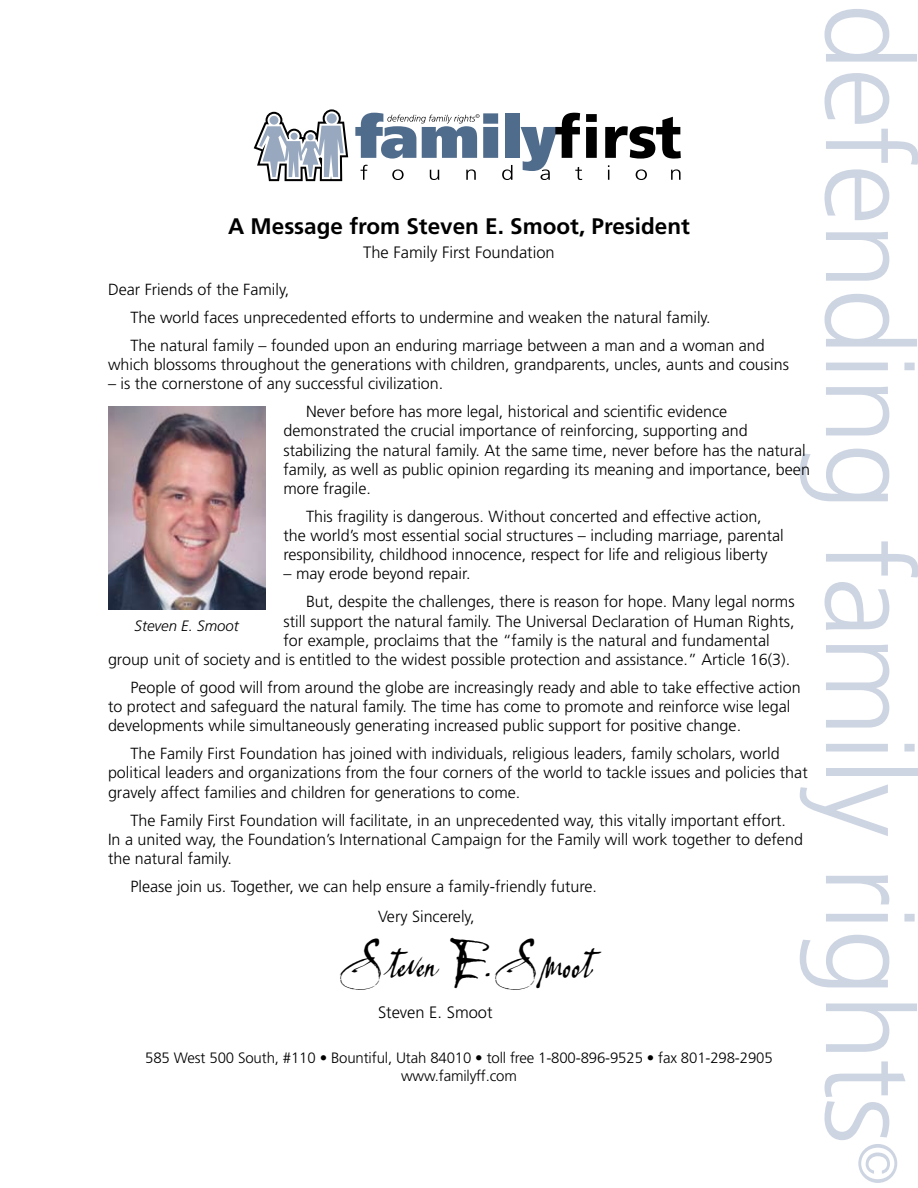
<style>
.page{position:relative;width:918px;height:1188px;background:#fff}
.page>*{position:absolute;margin:0;border:0;box-sizing:border-box;transform-origin:0 0}
.t1{font:300 121.5px "Frutiger";letter-spacing:-.02em;color:#ced5e2}
.t2{font:300 54px "Frutiger";color:#ced5e2}
.t3{font:46.5px "Lassigue D Mato";letter-spacing:-.025em;color:#000}
.t4{font:700 22.5px "Frutiger";color:#000}
.t5{font:300 16.5px "Frutiger";color:#000}
.t6{font:300 16.2px/19.2px "Frutiger";color:#000}
.t7{font:300 15px/18px "Frutiger";letter-spacing:-.01em;color:#000;text-align:center}
.t8{font:italic 300 15px "Frutiger";color:#000}
</style>
<div class="page">
<div style="left:505px;top:113px;width:15px;height:45px;background:#506c8c"></div>
<svg style="left:605px;top:117px;width:76px;height:42px"></svg>
<svg style="left:361px;top:165px;width:7px;height:15px"></svg>
<svg style="left:392px;top:169px;width:12px;height:11px"></svg>
<svg style="left:430px;top:170px;width:9px;height:10px"></svg>
<svg style="left:466px;top:169px;width:10px;height:11px"></svg>
<svg style="left:502px;top:165px;width:10px;height:15px"></svg>
<svg style="left:521px;top:113px;width:76px;height:67px"></svg>
<svg style="left:608px;top:165px;width:1px;height:15px"></svg>
<svg style="left:636px;top:169px;width:11px;height:11px"></svg>
<svg style="left:671px;top:169px;width:10px;height:11px"></svg>
<svg style="left:254px;top:109px;width:94px;height:72px"></svg>
<svg style="left:355px;top:113px;width:143px;height:46px"></svg>
<img style="left:108px;top:406px;width:158px;height:204px">
<h1 class="t1" style="left:937px;top:3px;width:1143px;rotate:90deg">defending family rights</h1>
<h2 class="t2" style="left:908px;top:1142px;width:45px;rotate:90deg">©</h2>
<h3 class="t4" style="left:228px;top:212px;width:463px">A Message from Steven E. Smoot, President</h3>
<p class="t5" style="left:363px;top:242px;width:193px">The Family First Foundation</p>
<p class="t6" style="left:130px;top:275px;width:636px;line-height:28.2px;text-indent:-22px">Dear Friends of the Family,<br>The world faces unprecedented efforts to undermine and weaken the natural family.<br>The natural family – founded upon an enduring marriage between a man and a woman and</p>
<p class="t6" style="left:108px;top:355px;width:683px">which blossoms throughout the generations with children, grandparents, uncles, aunts and cousins</p>
<p class="t6" style="left:306px;top:369px;width:423px;line-height:28.2px;text-indent:-198px">– is the cornerstone of any successful civilization.<br>Never before has more legal, historical and scientific evidence</p>
<p class="t6" style="left:284px;top:421px;width:528px">demonstrated the crucial importance of reinforcing, supporting and stabilizing the natural family. At the same time, never before has the natural family, as well as public opinion regarding its meaning and importance, been more fragile.</p>
<p class="t6" style="left:284px;top:507px;width:502px;text-indent:22px">This fragility is dangerous. Without concerted and effective action, the world’s most essential social structures – including marriage, parental responsibility, childhood innocence, respect for life and religious liberty</p>
<p class="t6" style="left:306px;top:560px;width:490px;line-height:28.2px;text-indent:-22px">– may erode beyond repair.<br>But, despite the challenges, there is reason for hope. Many legal norms</p>
<p class="t6" style="left:284px;top:611px;width:512px">still support the natural family. The Universal Declaration of Human Rights,</p>
<p class="t6" style="left:284px;top:630px;width:488px">for example, proclaims that the “family is the natural and fundamental</p>
<p class="t6" style="left:108px;top:650px;width:684px">group unit of society and is entitled to the widest possible protection and assistance.” Article 16(3).</p>
<p class="t6" style="left:108px;top:678px;width:694px;text-indent:22px">People of good will from around the globe are increasingly ready and able to take effective action to protect and safeguard the natural family. The time has come to promote and reinforce wise legal developments while simultaneously generating increased public support for positive change.</p>
<p class="t6" style="left:108px;top:744px;width:701px;text-indent:22px">The Family First Foundation has joined with individuals, religious leaders, family scholars, world political leaders and organizations from the four corners of the world to tackle issues and policies that gravely affect families and children for generations to come.</p>
<p class="t6" style="left:108px;top:810px;width:696px;text-indent:22px">The Family First Foundation will facilitate, in an unprecedented way, this vitally important effort.<br>In a united way, the Foundation’s International Campaign for the Family will work together to defend the natural family.</p>
<p class="t6" style="left:378px;top:871px;width:221px;line-height:30px;text-indent:-248px">Please join us. Together, we can help ensure a family-friendly future.<br>Very Sincerely,</p>
<h3 class="t3" style="left:342px;top:933px;width:255px">Steven E. Smoot</h3>
<p class="t5" style="left:378px;top:1003px;width:116px">Steven E. Smoot</p>
<p class="t7" style="left:145px;top:1048px;width:629px">585 West 500 South, #110 • Bountiful, Utah 84010 • toll free 1-800-896-9525 • fax 801-298-2905 www.familyff.com</p>
<p class="t8" style="left:135px;top:617px;width:106px">Steven E. Smoot</p>
</div>
